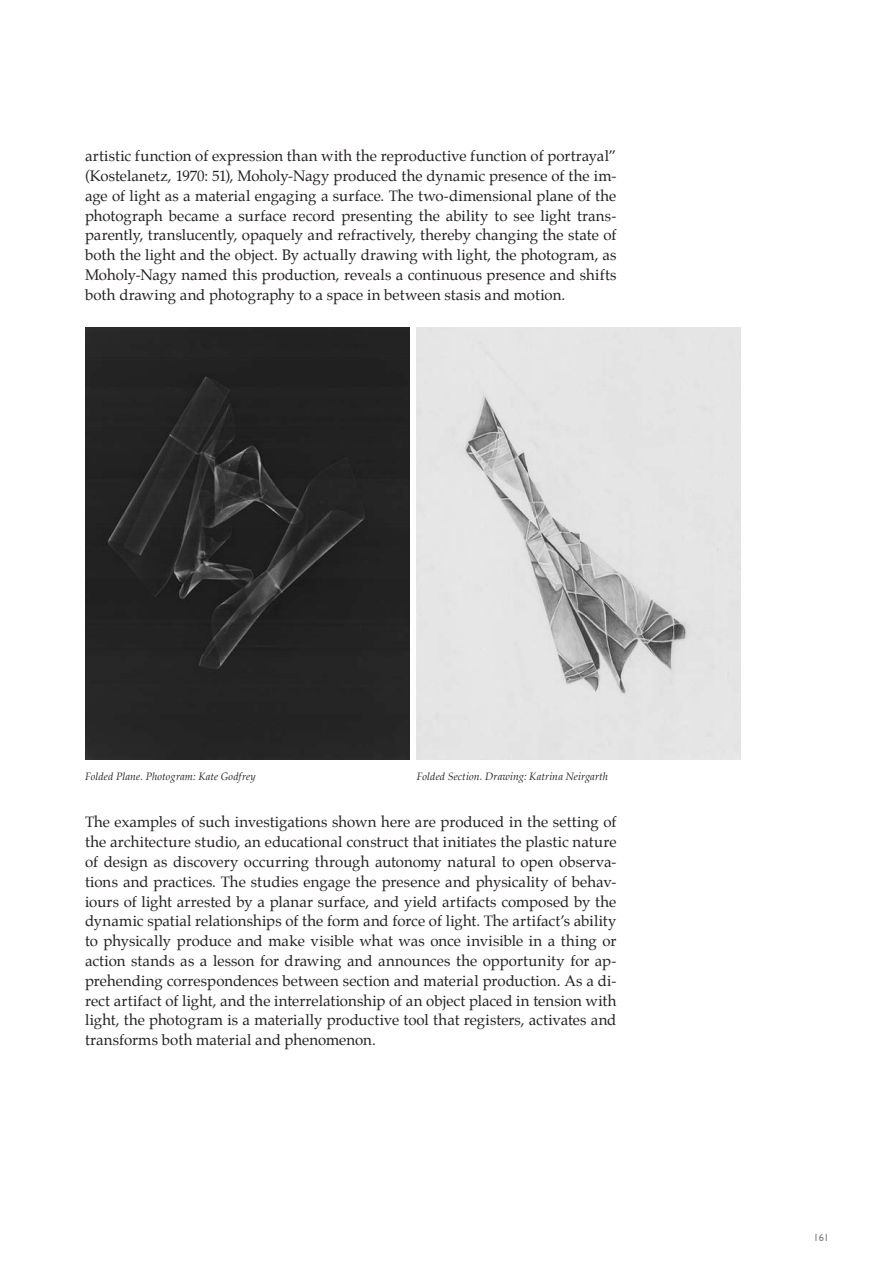
<style>
.page{position:relative;width:893px;height:1263px;background:#fff}
.page>*{position:absolute;margin:0;border:0;box-sizing:border-box;transform-origin:0 0}
.t1{font:15px/19.8px "Palatino";letter-spacing:-.005em;color:#231f20;text-align:justify}
.t2{font:italic 10.5px "Palatino";letter-spacing:.01em;color:#231f20}
.t3{font:10.5px "Gill Sans Std";color:#808285}
</style>
<div class="page">
<img style="left:85px;top:328px;width:324px;height:432px">
<img style="left:417px;top:328px;width:324px;height:432px">
<p class="t1" style="left:85px;top:146px;width:533px">artistic function of expression than with the reproductive function of portrayal” (Kostelanetz, 1970: 51), Moholy-Nagy produced the dynamic presence of the im&shy;age of light as a material engaging a surface. The two-dimensional plane of the photograph became a surface record presenting the ability to see light trans&shy;parently, translucently, opaquely and refractively, thereby changing the state of both the light and the object. By actually drawing with light, the photogram, as Moholy-Nagy named this production, reveals a continuous presence and shifts both drawing and photography to a space in between stasis and motion.</p>
<p class="t2" style="left:85px;top:768px;width:172px">Folded Plane. Photogram: Kate Godfrey</p>
<p class="t2" style="left:417px;top:768px;width:193px">Folded Section. Drawing: Katrina Neirgarth</p>
<p class="t1" style="left:85px;top:812px;width:533px">The examples of such investigations shown here are produced in the setting of the architecture studio, an educational construct that initiates the plastic nature of design as discovery occurring through autonomy natural to open observa&shy;tions and practices. The studies engage the presence and physicality of behav&shy;iours of light arrested by a planar surface, and yield artifacts composed by the dynamic spatial relationships of the form and force of light. The artifact’s ability to physically produce and make visible what was once invisible in a thing or action stands as a lesson for drawing and announces the opportunity for ap&shy;prehending correspondences between section and material production. As a di&shy;rect artifact of light, and the interrelationship of an object placed in tension with light, the photogram is a materially productive tool that registers, activates and transforms both material and phenomenon.</p>
<p class="t3" style="left:813px;top:1231px;width:17px">161</p>
</div>
